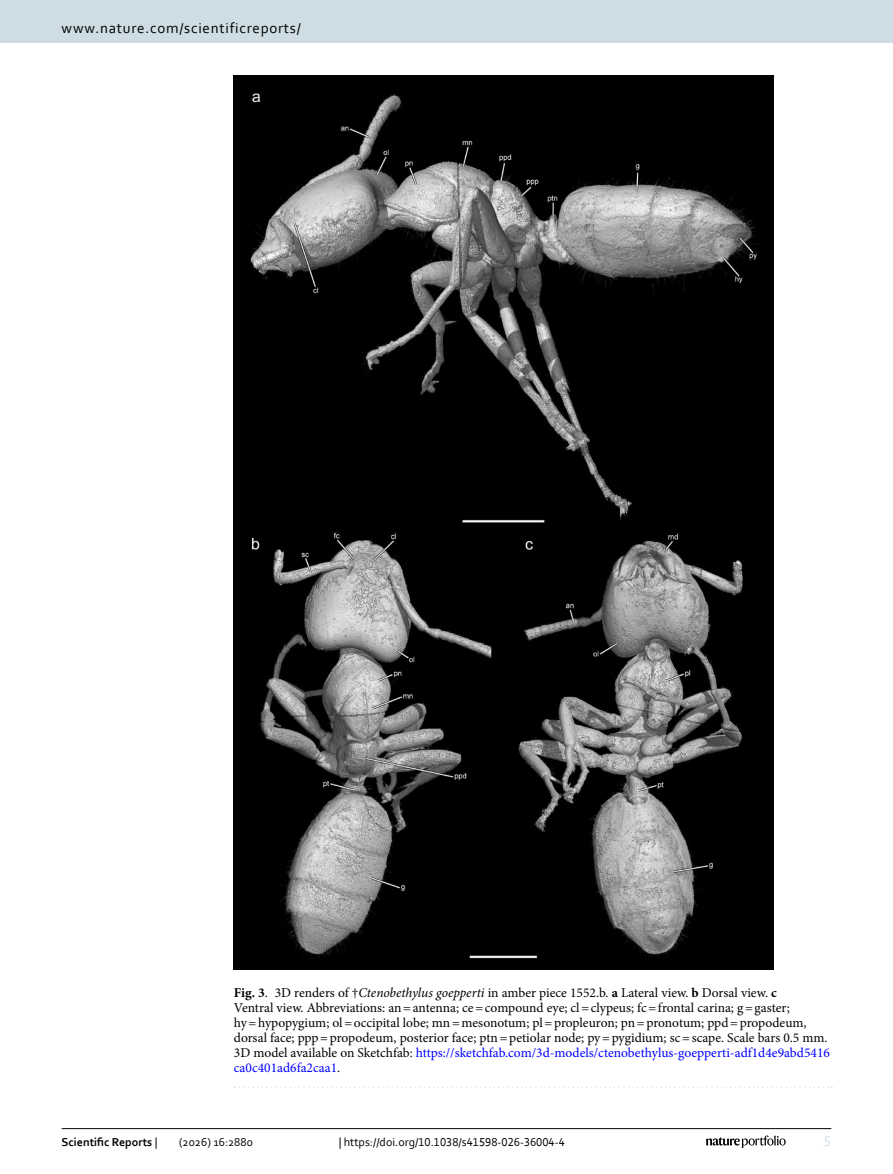
<style>
.page{position:relative;width:893px;height:1174px;background:#fff}
.page>*{position:absolute;margin:0;border:0;box-sizing:border-box;transform-origin:0 0}
.t1{font:15px "Corbel";letter-spacing:.05em;color:#000}
.t2{font:15px "Corbel";color:#d9e4eb}
.Figure_Caption{font:13.5px/15px "Minion Pro";color:#000}
.t3{font:12px "Corbel";color:#000}
.t4{font:700 12px "Corbel";color:#000}
.s1{font-weight:700}
.s2{font-style:italic}
.s3{color:#00f}
.s4{font-weight:400}
</style>
<div class="page">
<img style="left:234px;top:76px;width:540px;height:893px">
<svg style="left:235px;top:1086px;width:597px;height:1px"></svg>
<hr style="left:62px;top:1128px;width:769px;height:1px;background:#000">
<svg style="left:706px;top:1135px;width:80px;height:12px"></svg>
<div style="left:0;top:0;width:893px;height:43px;background:#cedde4"></div>
<p class="t1" style="left:62px;top:18px;width:241px">www.nature.com/scientificreports/</p>
<p class="Figure_Caption" style="left:234px;top:985px;width:598px"><span class="s1">Fig. 3</span>. 3D renders of †<span class="s2">Ctenobethylus goepperti</span> in amber piece 1552.b. <span class="s1">a</span> Lateral view. <span class="s1">b</span> Dorsal view. <span class="s1">c<br></span>Ventral view. Abbreviations: an=antenna; ce=compound eye; cl=clypeus; fc=frontal carina; g=gaster; hy=hypopygium; ol=occipital lobe; mn=mesonotum; pl=propleuron; pn=pronotum; ppd=propodeum, dorsal face; ppp=propodeum, posterior face; ptn=petiolar node; py=pygidium; sc=scape. Scale bars 0.5 mm.<br>3D model available on Sketchfab: <span class="s3">https://sketchfab.com/3d-models/ctenobethylus-goepperti-adf1d4e9abd5416 ca0c401ad6fa2caa1</span>.</p>
<p class="t4" style="left:62px;top:1134px;width:97px">Scientific Reports <span class="s4">|</span></p>
<p class="t3" style="left:179px;top:1134px;width:75px">(2026) 16:2880</p>
<p class="t3" style="left:339px;top:1134px;width:228px">| https://doi.org/10.1038/s41598-026-36004-4</p>
<p class="t2" style="left:824px;top:1132px;width:9px">5</p>
</div>
